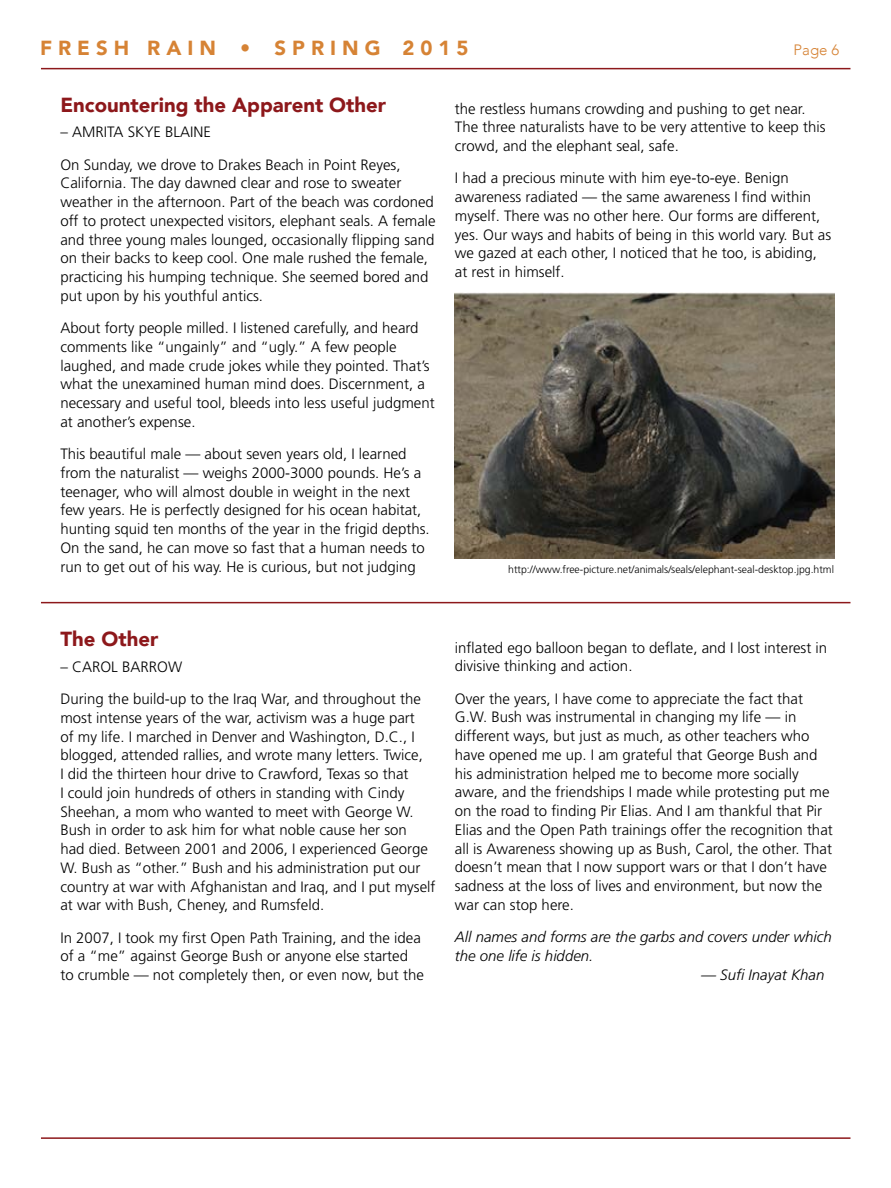
<style>
.page{position:relative;width:891px;height:1188px;background:#fff}
.page>*{position:absolute;margin:0;border:0;box-sizing:border-box;transform-origin:0 0}
.t1{font:900 20.4px "Avenir";color:#8d181b}
.t2{font:900 20.4px "Avenir";color:#d68335}
.t3{font:300 15px/18.8px "Frutiger";color:#000}
.t4{font:italic 300 15px/18.8px "Frutiger";color:#000}
.t5{font:300 15px "Avenir";color:#d68335}
.t6{font:300 10.5px "Frutiger";color:#000}
</style>
<div class="page">
<hr style="left:41px;top:68px;width:809px;height:1px;background:#8d181b">
<hr style="left:41px;top:1137px;width:809px;height:2px;background:#8d181b">
<img style="left:455px;top:293px;width:379px;height:265px">
<hr style="left:41px;top:602px;width:809px;height:1px;background:#8d181b">
<h1 class="t2" style="left:40px;top:30px;width:430px">F R E S H R A I N • S P R I N G 2 0 1 5</h1>
<p class="t5" style="left:794px;top:41px;width:47px">Page 6</p>
<h1 class="t1" style="left:60px;top:87px;width:327px">Encountering the Apparent Other</h1>
<p class="t3" style="left:60px;top:116px;width:342px;line-height:32.2px">– AMRITA SKYE BLAINE<br>On Sunday, we drove to Drakes Beach in Point Reyes,</p>
<p class="t3" style="left:60px;top:174px;width:377px">California. The day dawned clear and rose to sweater weather in the afternoon. Part of the beach was cordoned off to protect unexpected visitors, elephant seals. A female and three young males lounged, occasionally flipping sand on their backs to keep cool. One male rushed the female, practicing his humping technique. She seemed bored and put upon by his youthful antics.</p>
<p class="t3" style="left:60px;top:318px;width:376px">About forty people milled. I listened carefully, and heard comments like “ungainly” and “ugly.” A few people laughed, and made crude jokes while they pointed. That’s what the unexamined human mind does. Discernment, a necessary and useful tool, bleeds into less useful judgment at another’s expense.</p>
<p class="t3" style="left:60px;top:444px;width:371px">This beautiful male — about seven years old, I learned from the naturalist — weighs 2000-3000 pounds. He’s a teenager, who will almost double in weight in the next few years. He is perfectly designed for his ocean habitat, hunting squid ten months of the year in the frigid depths.<br>On the sand, he can move so fast that a human needs to run to get out of his way. He is curious, but not judging</p>
<p class="t3" style="left:455px;top:99px;width:372px">the restless humans crowding and pushing to get near.<br>The three naturalists have to be very attentive to keep this crowd, and the elephant seal, safe.</p>
<p class="t3" style="left:455px;top:169px;width:378px">I had a precious minute with him eye-to-eye. Benign awareness radiated — the same awareness I find within myself. There was no other here. Our forms are different, yes. Our ways and habits of being in this world vary. But as we gazed at each other, I noticed that he too, is abiding, at rest in himself.</p>
<p class="t6" style="left:508px;top:563px;width:327px">http://www.free-picture.net/animals/seals/elephant-seal-desktop.jpg.html</p>
<h1 class="t1" style="left:60px;top:622px;width:99px">The Other</h1>
<p class="t3" style="left:60px;top:650px;width:362px;line-height:32.2px">– CAROL BARROW<br>During the build-up to the Iraq War, and throughout the</p>
<p class="t3" style="left:60px;top:708px;width:377px">most intense years of the war, activism was a huge part<br>of my life. I marched in Denver and Washington, D.C., I blogged, attended rallies, and wrote many letters. Twice,<br>I did the thirteen hour drive to Crawford, Texas so that<br>I could join hundreds of others in standing with Cindy Sheehan, a mom who wanted to meet with George W.<br>Bush in order to ask him for what noble cause her son<br>had died. Between 2001 and 2006, I experienced George W. Bush as “other.” Bush and his administration put our country at war with Afghanistan and Iraq, and I put myself at war with Bush, Cheney, and Rumsfeld.</p>
<p class="t3" style="left:60px;top:928px;width:365px">In 2007, I took my first Open Path Training, and the idea of a “me” against George Bush or anyone else started to crumble — not completely then, or even now, but the</p>
<p class="t3" style="left:455px;top:638px;width:374px">inflated ego balloon began to deflate, and I lost interest in divisive thinking and action.</p>
<p class="t3" style="left:455px;top:689px;width:379px">Over the years, I have come to appreciate the fact that G.W. Bush was instrumental in changing my life — in different ways, but just as much, as other teachers who have opened me up. I am grateful that George Bush and his administration helped me to become more socially aware, and the friendships I made while protesting put me on the road to finding Pir Elias. And I am thankful that Pir Elias and the Open Path trainings offer the recognition that all is Awareness showing up as Bush, Carol, the other. That doesn’t mean that I now support wars or that I don’t have sadness at the loss of lives and environment, but now the war can stop here.</p>
<p class="t4" style="left:455px;top:928px;width:378px">All names and forms are the garbs and covers under which the one life is hidden.</p>
<p class="t4" style="left:701px;top:965px;width:125px">— Sufi Inayat Khan</p>
</div>
